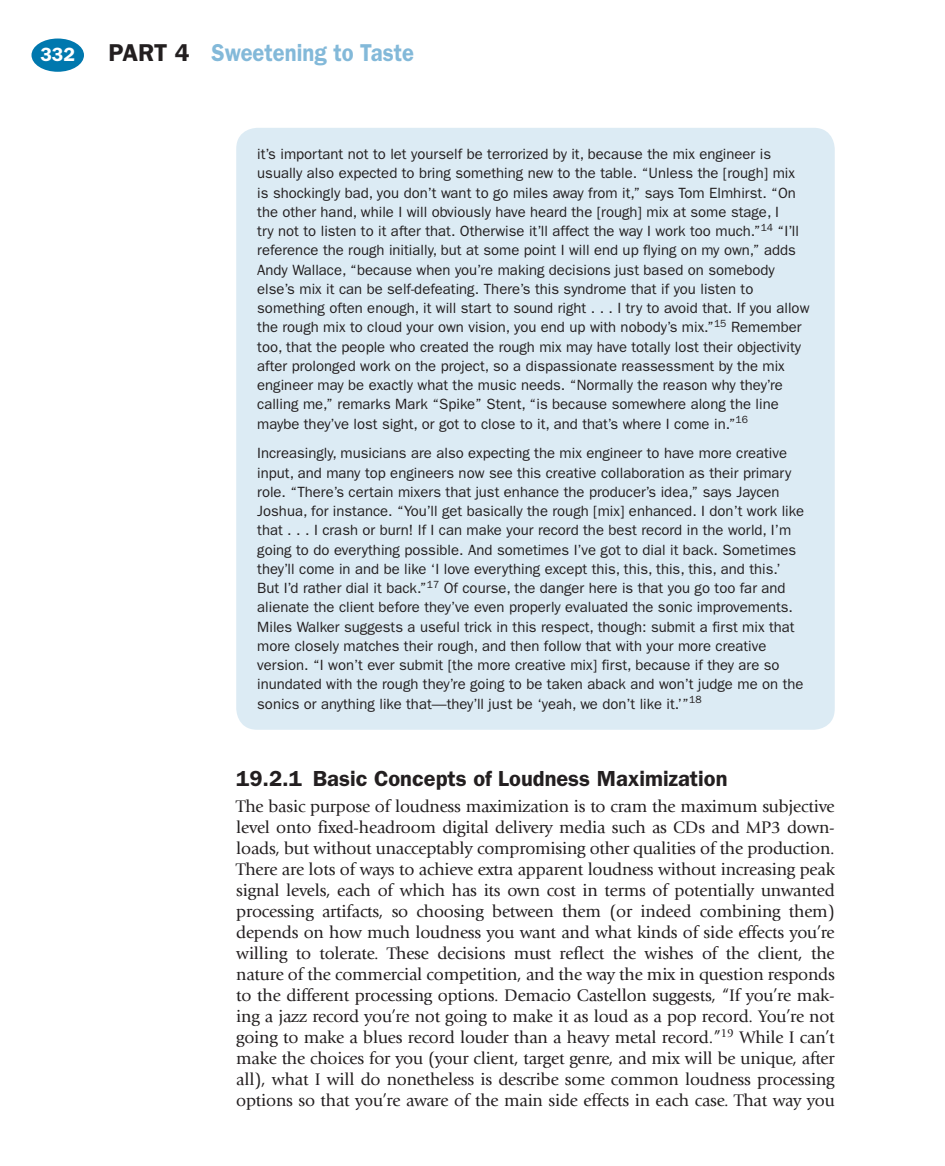
<style>
.page{position:relative;width:945px;height:1166px;background:#fff}
.page>*{position:absolute;margin:0;border:0;box-sizing:border-box;transform-origin:0 0}
.t1{font:600 24.5px "ITC Franklin Gothic Std";color:#83b9d9;scale:.9 1}
.t2{font:600 21.88px "ITC Franklin Gothic Std";color:#231f20}
.t3{font:600 19.25px "ITC Franklin Gothic Std";color:#fff}
.TEXT{font:17.5px/21px "Giovanni Std";letter-spacing:-.01em;color:#231f20;text-align:justify}
.BX2_TEXT_IND{font:14.88px/19.2px "ITC Franklin Gothic Std";color:#231f20}
.s1{color:#231f20}
</style>
<div class="page">
<div style="left:32px;top:39px;width:52px;height:33px;background:#0078ae;border-radius:50%"></div>
<div style="left:236px;top:128px;width:599px;height:601px;background:#dcebf4;border-radius:21px"></div>
<p class="t3" style="left:40px;top:43px;width:36px">332</p>
<h1 class="t1" style="left:108px;top:38px;width:341px"><span class="s1">PART 4</span> Sweetening to Taste</h1>
<p class="BX2_TEXT_IND" style="left:257px;top:144px;width:554px">it’s important not to let yourself be terrorized by it, because the mix engineer is usually also expected to bring something new to the table. “Unless the [rough] mix is shockingly bad, you don’t want to go miles away from it,” says Tom Elmhirst. “On the other hand, while I will obviously have heard the [rough] mix at some stage, I<br>try not to listen to it after that. Otherwise it’ll affect the way I work too much.”<sup>14</sup> “I’ll reference the rough initially, but at some point I will end up flying on my own,” adds Andy Wallace, “because when you’re making decisions just based on somebody else’s mix it can be self-defeating. There’s this syndrome that if you listen to something often enough, it will start to sound right . . . I try to avoid that. If you allow the rough mix to cloud your own vision, you end up with nobody’s mix.”<sup>15</sup> Remember too, that the people who created the rough mix may have totally lost their objectivity after prolonged work on the project, so a dispassionate reassessment by the mix engineer may be exactly what the music needs. “Normally the reason why they’re calling me,” remarks Mark “Spike” Stent, “is because somewhere along the line maybe they’ve lost sight, or got to close to it, and that’s where I come in.”<sup>16</sup></p>
<p class="BX2_TEXT_IND" style="left:257px;top:444px;width:548px">Increasingly, musicians are also expecting the mix engineer to have more creative input, and many top engineers now see this creative collaboration as their primary role. “There’s certain mixers that just enhance the producer’s idea,” says Jaycen Joshua, for instance. “You’ll get basically the rough [mix] enhanced. I don’t work like that . . . I crash or burn! If I can make your record the best record in the world, I’m going to do everything possible. And sometimes I’ve got to dial it back. Sometimes they’ll come in and be like ‘I love everything except this, this, this, this, and this.’ But I’d rather dial it back.”<sup>17</sup> Of course, the danger here is that you go too far and alienate the client before they’ve even properly evaluated the sonic improvements.<br>Miles Walker suggests a useful trick in this respect, though: submit a first mix that more closely matches their rough, and then follow that with your more creative version. “I won’t ever submit [the more creative mix] first, because if they are so inundated with the rough they’re going to be taken aback and won’t judge me on the sonics or anything like that—they’ll just be ‘yeah, we don’t like it.’”<sup>18</sup></p>
<h2 class="t2" style="left:236px;top:765px;width:493px">19.2.1 Basic Concepts of Loudness Maximization</h2>
<p class="TEXT" style="left:236px;top:796px;width:600px">The basic purpose of loudness maximization is to cram the maximum subjective level onto fixed-headroom digital delivery media such as CDs and MP3 down&shy;loads, but without unacceptably compromising other qualities of the production.<br>There are lots of ways to achieve extra apparent loudness without increasing peak signal levels, each of which has its own cost in terms of potentially unwanted processing artifacts, so choosing between them (or indeed combining them) depends on how much loudness you want and what kinds of side effects you’re willing to tolerate. These decisions must reflect the wishes of the client, the nature of the commercial competition, and the way the mix in question responds to the different processing options. Demacio Castellon suggests, “If you’re mak&shy;ing a jazz record you’re not going to make it as loud as a pop record. You’re not going to make a blues record louder than a heavy metal record.”<sup>19</sup> While I can’t make the choices for you (your client, target genre, and mix will be unique, after all), what I will do nonetheless is describe some common loudness processing options so that you’re aware of the main side effects in each case. That way you</p>
</div>
